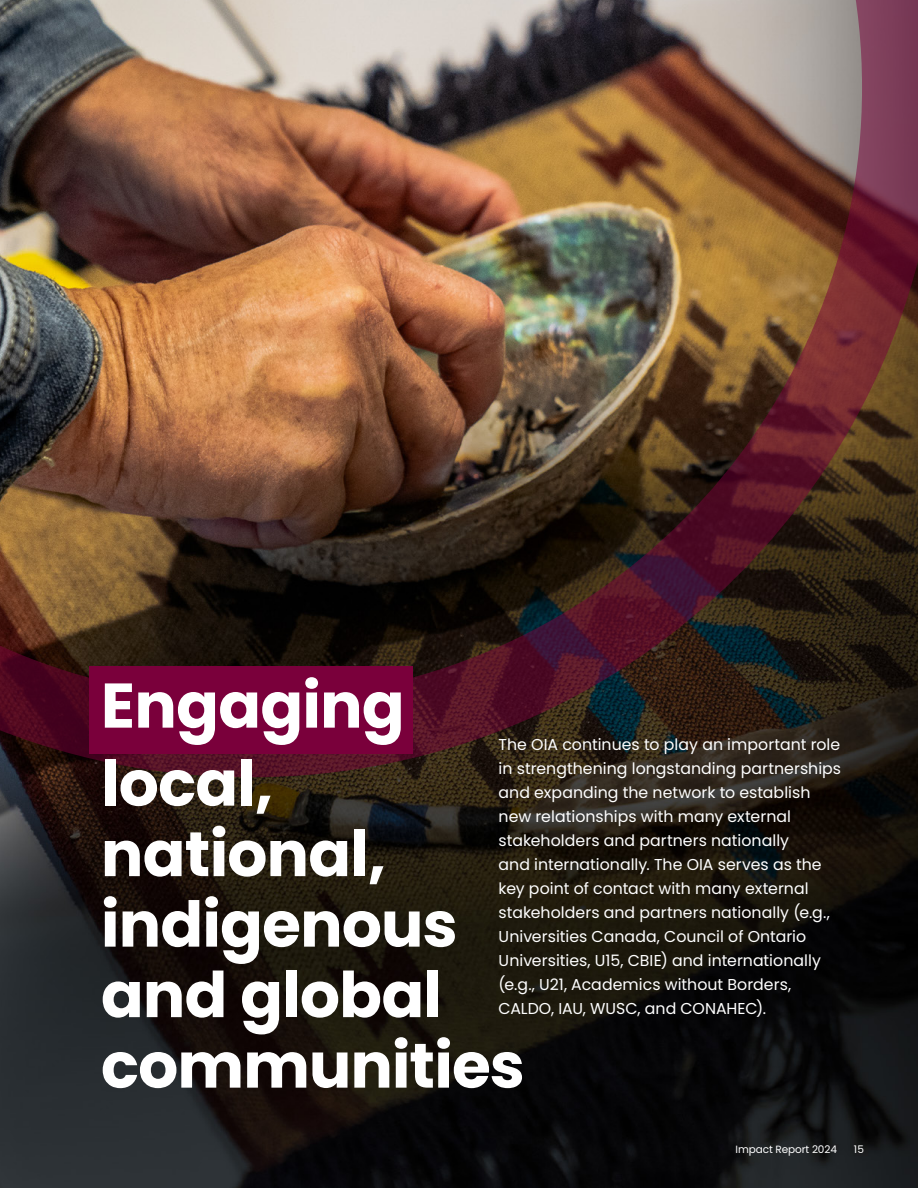
<style>
.page{position:relative;width:918px;height:1188px;background:#fff}
.page>*{position:absolute;margin:0;border:0;box-sizing:border-box;transform-origin:0 0}
.H1__chapter_starts{font:700 63px/70.5px "Poppins";letter-spacing:-.015em;color:#fff}
.Leads{font:15.75px/24px "Poppins";color:#fff}
.t1{font:10.5px "Poppins";letter-spacing:-.01em;color:#fff}
</style>
<div class="page">
<img style="left:0;top:777px;width:918px;height:411px">
<img style="left:0;top:0;width:918px;height:777px">
<div style="left:89px;top:666px;width:324px;height:87px;background:#7a003b"></div>
<p class="H1__chapter_starts" style="left:101px;top:667px;width:305px;line-height:78px">Engaging local,</p>
<p class="H1__chapter_starts" style="left:101px;top:819px;width:425px">national, indigenous and global communities</p>
<p class="Leads" style="left:499px;top:733px;width:344px">The OIA continues to play an important role in strengthening longstanding partnerships and expanding the network to establish new relationships with many external stakeholders and partners nationally<br>and internationally. The OIA serves as the key point of contact with many external stakeholders and partners nationally (e.g., Universities Canada, Council of Ontario Universities, U15, CBIE) and internationally (e.g., U21, Academics without Borders, CALDO, IAU, WUSC, and CONAHEC).</p>
<p class="t1" style="left:736px;top:1143px;width:103px">Impact Report 2024</p>
<p class="t1" style="left:854px;top:1143px;width:12px">15</p>
</div>
